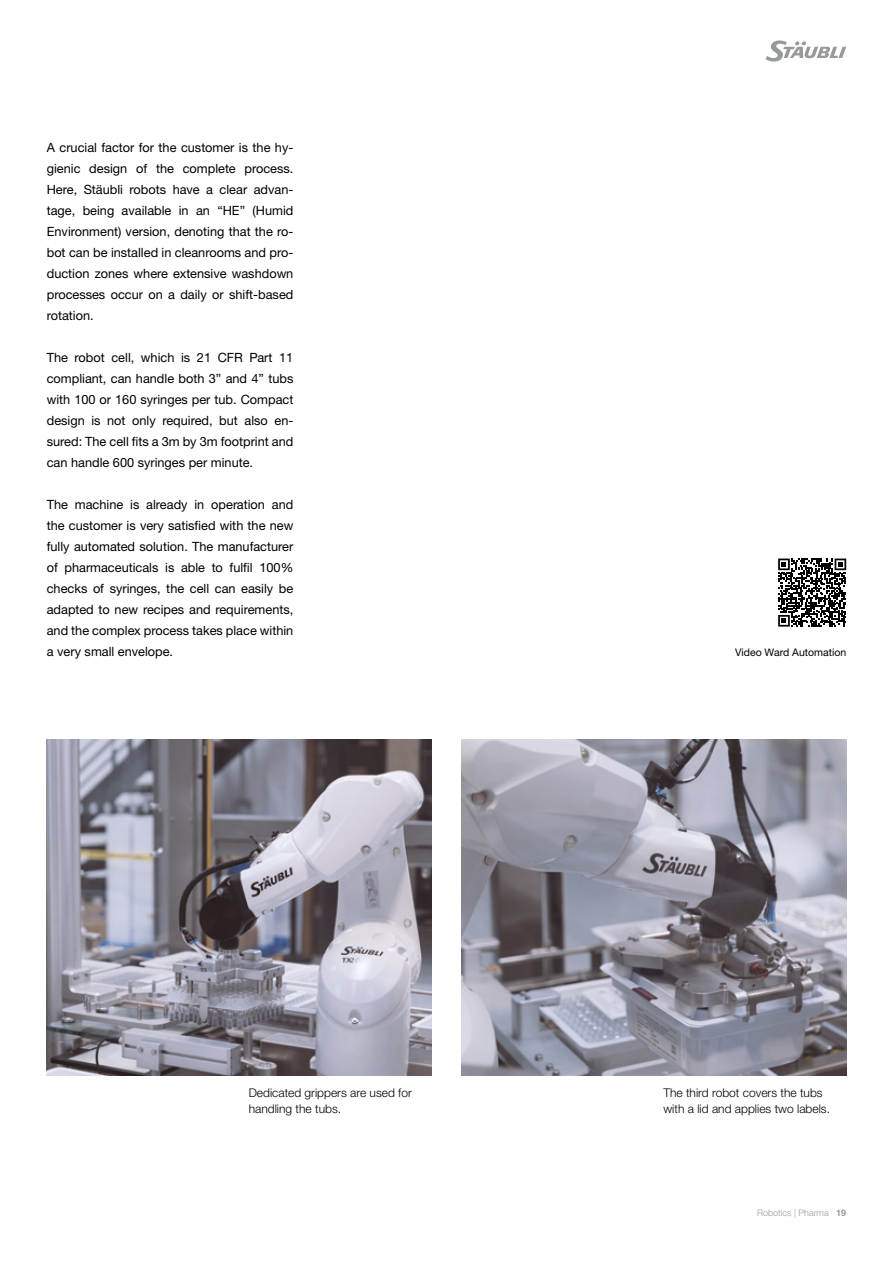
<style>
.page{position:relative;width:893px;height:1263px;background:#fff}
.page>*{position:absolute;margin:0;border:0;box-sizing:border-box;transform-origin:0 0}
.t1{font:12.75px/21px "Helvetica Neue LTW1 G";color:#000;text-align:justify}
.t2{font:300 12px/16.5px "Helvetica Neue LTW1 G";color:#000}
.t3{font:10.5px "Helvetica Neue LTW1 G";color:#000}
.t4{font:300 9px "Helvetica Neue LTW1 G";color:#969a9c}
.s1{font-weight:700}
</style>
<div class="page">
<img style="left:461px;top:740px;width:385px;height:336px">
<img style="left:47px;top:740px;width:385px;height:336px">
<svg style="left:765px;top:40px;width:81px;height:22px"></svg>
<svg style="left:778px;top:558px;width:68px;height:69px"></svg>
<p class="t1" style="left:47px;top:137px;width:248px">A crucial factor for the customer is the hy&shy;gienic design of the complete process.<br>Here, Stäubli robots have a clear advan&shy;tage, being available in an “HE” (Humid Environment) version, denoting that the ro&shy;bot can be installed in cleanrooms and pro&shy;duction zones where extensive washdown processes occur on a daily or shift-based rotation.</p>
<p class="t1" style="left:47px;top:347px;width:248px">The robot cell, which is 21 CFR Part 11 compliant, can handle both 3” and 4” tubs with 100 or 160 syringes per tub. Compact design is not only required, but also en&shy;sured: The cell fits a 3m by 3m footprint and can handle 600 syringes per minute.</p>
<p class="t1" style="left:47px;top:494px;width:248px">The machine is already in operation and the customer is very satisfied with the new fully automated solution. The manufacturer of pharmaceuticals is able to fulfil 100% checks of syringes, the cell can easily be adapted to new recipes and requirements, and the complex process takes place within a very small envelope.</p>
<p class="t3" style="left:735px;top:646px;width:113px">Video Ward Automation</p>
<p class="t2" style="left:249px;top:1084px;width:165px">Dedicated grippers are used for handling the tubs.</p>
<p class="t2" style="left:663px;top:1084px;width:168px">The third robot covers the tubs with a lid and applies two labels.</p>
<p class="t4" style="left:757px;top:1207px;width:91px">Robotics | Pharma <span class="s1">19</span></p>
</div>
